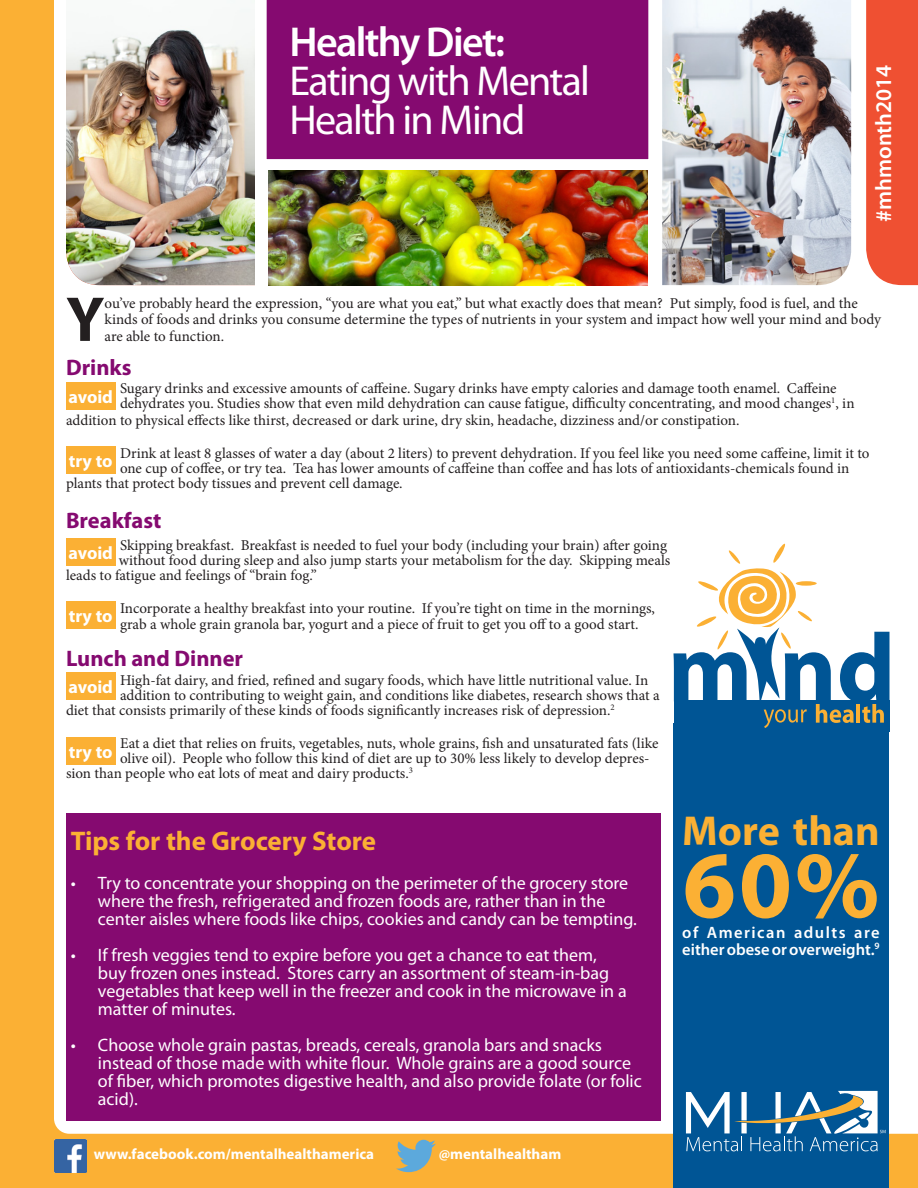
<style>
.page{position:relative;width:918px;height:1188px;background:#fbb034}
.page>*{position:absolute;margin:0;border:0;box-sizing:border-box;transform-origin:0 0}
.t1{font:700 96px "Myriad Pro";color:#fbb034}
.t2{font:700 63.9px "Myriad Pro";color:#231f20}
.t3{font:42px/39px "Myriad Pro";letter-spacing:-.04em;color:#fff}
.t4{font:600 42px "Myriad Pro";letter-spacing:-.04em;color:#fff}
.t5{font:700 42px "Myriad Pro";color:#fbb034}
.t6{font:700 27px "Myriad Pro";color:#fbb034}
.t7{font:700 22.5px "Myriad Pro";color:#850a70}
.t8{font:600 22.5px "Myriad Pro";color:#fff}
.t9{font:18px/18px "Myriad Pro";color:#fff}
.t10{font:700 18px "Myriad Pro";color:#fff}
.t11{font:600 16.5px/16.5px "Myriad Pro";color:#fff}
.t12{font:15px/16.5px "Minion Pro";letter-spacing:-.005em;color:#231f20}
.t13{font:700 15px "Myriad Pro";color:#fff}
.t14{font:600 9.6px "Myriad Pro";color:#fff}
</style>
<div class="page">
<div style="left:54px;top:0;width:864px;height:1134px;background:#fff"></div>
<div style="left:264px;top:0;width:387px;height:161px;background:#850a70"></div>
<div style="left:674px;top:723px;width:216px;height:465px;background:#005595"></div>
<svg style="left:674px;top:544px;width:216px;height:184px;background:#b2c4cc"></svg>
<svg style="left:686px;top:1091px;width:200px;height:60px"></svg>
<svg style="left:396px;top:1140px;width:40px;height:32px"></svg>
<img style="left:54px;top:1140px;width:32px;height:32px">
<img style="left:66px;top:0;width:189px;height:285px">
<img style="left:268px;top:171px;width:380px;height:114px">
<img style="left:662px;top:0;width:189px;height:285px">
<div style="left:66px;top:382px;width:50px;height:28px;background:#fbb034"></div>
<div style="left:66px;top:446px;width:50px;height:28px;background:#fbb034"></div>
<div style="left:66px;top:538px;width:50px;height:28px;background:#fbb034"></div>
<div style="left:66px;top:601px;width:50px;height:28px;background:#fbb034"></div>
<div style="left:66px;top:673px;width:50px;height:27px;background:#fbb034"></div>
<div style="left:66px;top:737px;width:50px;height:28px;background:#fbb034"></div>
<div style="left:866px;top:0;width:52px;height:285px;background:#ef5032"></div>
<div style="left:66px;top:814px;width:595px;height:307px;background:#850a70"></div>
<p class="t4" style="left:290px;top:15px;width:217px">Healthy Diet:</p>
<p class="t3" style="left:290px;top:61px;width:302px">Eating with Mental<br>Health in Mind</p>
<p class="t8" style="left:869px;top:222px;width:159px;rotate:-90deg">#mhmonth2014</p>
<p class="t2" style="left:66px;top:278px;width:40px">Y</p>
<p class="t12" style="left:105px;top:295px;width:778px">ou’ve probably heard the expression, “you are what you eat,” but what exactly does that mean? Put simply, food is fuel, and the kinds of foods and drinks you consume determine the types of nutrients in your system and impact how well your mind and body are able to function.</p>
<p class="t7" style="left:66px;top:352px;width:67px">Drinks</p>
<p class="t10" style="left:68px;top:385px;width:46px">avoid</p>
<p class="t12" style="left:120px;top:381px;width:736px;line-height:15px">Sugary drinks and excessive amounts of caffeine. Sugary drinks have empty calories and damage tooth enamel. Caffeine dehydrates you. Studies show that even mild dehydration can cause fatigue, difficulty concentrating, and mood changes<sup>1</sup>, in</p>
<p class="t12" style="left:66px;top:412px;width:675px">addition to physical effects like thirst, decreased or dark urine, dry skin, headache, dizziness and/or constipation.</p>
<p class="t10" style="left:69px;top:449px;width:45px">try to</p>
<p class="t12" style="left:120px;top:445px;width:751px">Drink at least 8 glasses of water a day (about 2 liters) to prevent dehydration. If you feel like you need some caffeine, limit it to</p>
<p class="t12" style="left:120px;top:460px;width:731px">one cup of coffee, or try tea. Tea has lower amounts of caffeine than coffee and has lots of antioxidants-chemicals found in</p>
<p class="t12" style="left:66px;top:475px;width:338px">plants that protect body tissues and prevent cell damage.</p>
<p class="t7" style="left:66px;top:506px;width:97px">Breakfast</p>
<p class="t10" style="left:68px;top:541px;width:46px">avoid</p>
<p class="t12" style="left:120px;top:537px;width:549px">Skipping breakfast. Breakfast is needed to fuel your body (including your brain) after going</p>
<p class="t12" style="left:119px;top:552px;width:553px">without food during sleep and also jump starts your metabolism for the day. Skipping meals</p>
<p class="t12" style="left:66px;top:567px;width:252px">leads to fatigue and feelings of “brain fog.”</p>
<p class="t10" style="left:69px;top:604px;width:45px">try to</p>
<p class="t12" style="left:120px;top:600px;width:537px">Incorporate a healthy breakfast into your routine. If you’re tight on time in the mornings, grab a whole grain granola bar, yogurt and a piece of fruit to get you off to a good start.</p>
<p class="t7" style="left:66px;top:644px;width:179px">Lunch and Dinner</p>
<p class="t10" style="left:68px;top:675px;width:46px">avoid</p>
<p class="t12" style="left:120px;top:672px;width:530px">High-fat dairy, and fried, refined and sugary foods, which have little nutritional value. In</p>
<p class="t12" style="left:120px;top:687px;width:541px">addition to contributing to weight gain, and conditions like diabetes, research shows that a</p>
<p class="t12" style="left:66px;top:702px;width:550px">diet that consists primarily of these kinds of foods significantly increases risk of depression.<sup>2</sup></p>
<p class="t10" style="left:69px;top:740px;width:45px">try to</p>
<p class="t12" style="left:120px;top:735px;width:540px">Eat a diet that relies on fruits, vegetables, nuts, whole grains, fish and unsaturated fats (like</p>
<p class="t12" style="left:120px;top:750px;width:531px">olive oil). People who follow this kind of diet are up to 30% less likely to develop depres-</p>
<p class="t12" style="left:66px;top:765px;width:349px">sion than people who eat lots of meat and dairy products.<sup>3</sup></p>
<p class="t6" style="left:71px;top:823px;width:307px">Tips for the Grocery Store</p>
<p class="t9" style="left:98px;top:874px;width:540px;text-indent:-27px">• Try to concentrate your shopping on the perimeter of the grocery store where the fresh, refrigerated and frozen foods are, rather than in the center aisles where foods like chips, cookies and candy can be tempting.</p>
<p class="t9" style="left:98px;top:946px;width:530px;text-indent:-27px">• If fresh veggies tend to expire before you get a chance to eat them, buy frozen ones instead. Stores carry an assortment of steam-in-bag vegetables that keep well in the freezer and cook in the microwave in a matter of minutes.</p>
<p class="t9" style="left:98px;top:1036px;width:545px;text-indent:-27px">• Choose whole grain pastas, breads, cereals, granola bars and snacks instead of those made with white flour. Whole grains are a good source of fiber, which promotes digestive health, and also provide folate (or folic acid).</p>
<p class="t13" style="left:94px;top:1145px;width:282px">www.facebook.com/mentalhealthamerica</p>
<p class="t13" style="left:439px;top:1145px;width:124px">@mentalhealtham</p>
<p class="t5" style="left:682px;top:804px;width:199px">More than</p>
<p class="t1" style="left:683px;top:823px;width:198px">60%</p>
<p class="t14" style="left:875px;top:940px;width:7px">9</p>
<p class="t11" style="left:682px;top:924px;width:199px">of American adults are either obese or overweight.</p>
</div>
